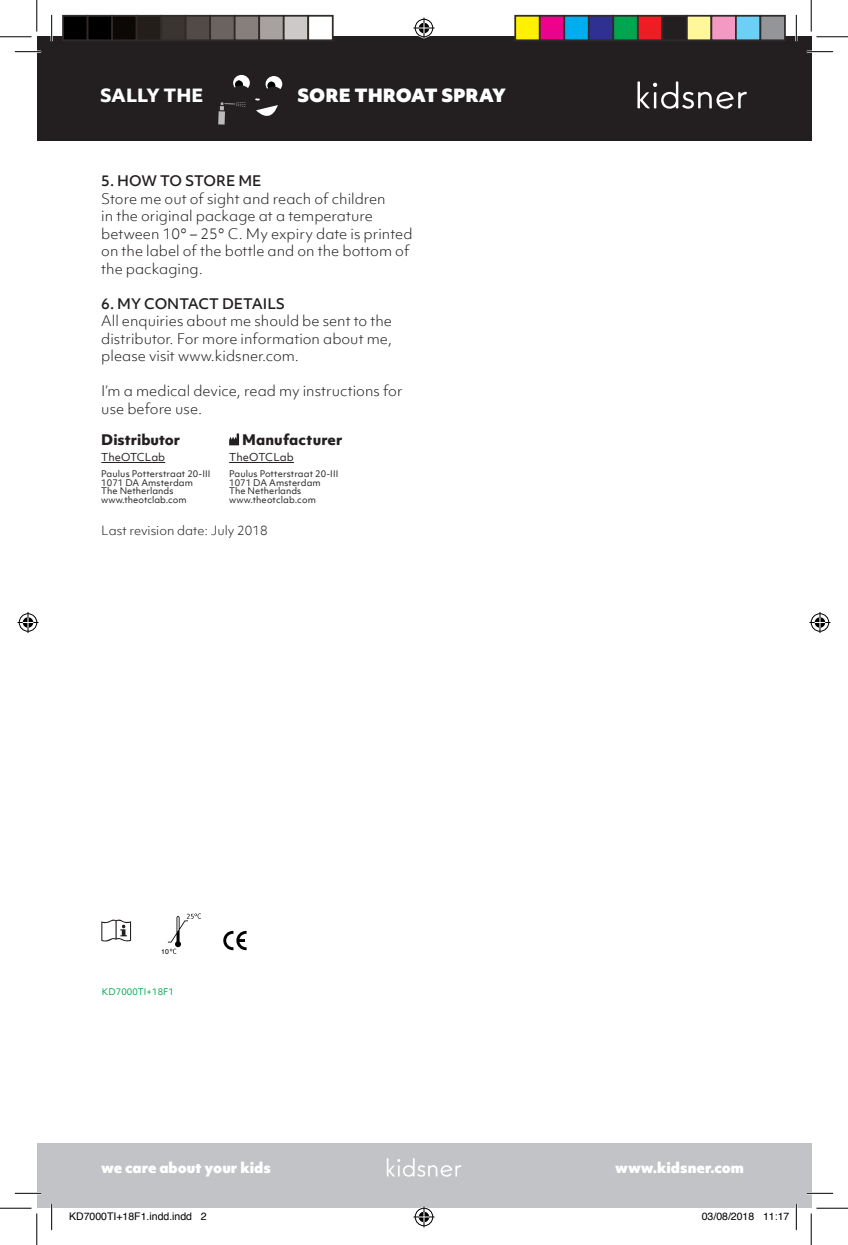
<style>
.page{position:relative;width:848px;height:1245px;background:#fff}
.page>*{position:absolute;margin:0;border:0;box-sizing:border-box;transform-origin:0 0}
.t1{font:900 17.5px "Objektiv Mk 1";color:#fff}
.t2{font:800 17.5px "Objektiv Mk 1";color:#fff}
.t3{font:300 14px/17.5px "Objektiv Mk 1";color:#231f20}
.t4{font:900 14px "Objektiv Mk 1";color:#fff}
.t5{font:500 14px "Objektiv Mk 1";color:#231f20}
.t6{font:800 14px "Objektiv Mk 1";color:#231f20}
.t7{font:300 12.25px "Objektiv Mk 1";color:#231f20}
.t8{font:10.5px "Helvetica";color:#000}
.t9{font:10.5px "Objektiv Mk 1";color:#231f20}
.t10{font:8.75px "Objektiv Mk 1";letter-spacing:.01em;color:#231f20}
.t11{font:8.75px "Objektiv Mk 1";letter-spacing:.01em;color:#00a650}
.t12{font:7px "Helvetica";color:#000}
</style>
<div class="page">
<hr style="left:101px;top:462px;width:64px;height:1px;background:#231f20">
<hr style="left:229px;top:462px;width:65px;height:1px;background:#231f20">
<svg style="left:229px;top:433px;width:10px;height:12px"></svg>
<div style="left:37px;top:37px;width:774px;height:104px;background:#231f20"></div>
<svg style="left:637px;top:81px;width:109px;height:28px"></svg>
<div style="left:37px;top:1143px;width:774px;height:64px;background:#bcbdc0"></div>
<svg style="left:386px;top:1158px;width:75px;height:19px"></svg>
<svg style="left:101px;top:919px;width:30px;height:22px"></svg>
<svg style="left:223px;top:930px;width:23px;height:20px"></svg>
<svg style="left:168px;top:913px;width:33px;height:40px"></svg>
<svg style="left:265px;top:76px;width:17px;height:13px"></svg>
<svg style="left:233px;top:75px;width:17px;height:13px"></svg>
<div style="left:218px;top:111px;width:7px;height:14px;background:#bcbbbb"></div>
<svg style="left:220px;top:102px;width:25px;height:8px"></svg>
<svg style="left:255px;top:98px;width:23px;height:18px"></svg>
<hr style="left:15px;top:51px;width:26px;height:2px;background:#fff">
<hr style="left:806px;top:51px;width:26px;height:2px;background:#fff">
<hr style="left:15px;top:1191px;width:26px;height:3px;background:#fff">
<hr style="left:806px;top:1191px;width:26px;height:3px;background:#fff">
<hr style="left:51px;top:15px;width:2px;height:26px;background:#fff">
<hr style="left:51px;top:1203px;width:2px;height:26px;background:#fff">
<hr style="left:795px;top:15px;width:2px;height:26px;background:#fff">
<hr style="left:795px;top:1203px;width:2px;height:26px;background:#fff">
<svg style="left:15px;top:51px;width:26px;height:1px"></svg>
<svg style="left:806px;top:51px;width:26px;height:1px"></svg>
<svg style="left:15px;top:1192px;width:26px;height:1px"></svg>
<svg style="left:806px;top:1192px;width:26px;height:1px"></svg>
<svg style="left:51px;top:15px;width:1px;height:26px"></svg>
<svg style="left:51px;top:1203px;width:1px;height:26px"></svg>
<svg style="left:795px;top:15px;width:1px;height:26px"></svg>
<svg style="left:795px;top:1203px;width:1px;height:26px"></svg>
<hr style="left:0;top:36px;width:32px;height:1px;background:#000">
<hr style="left:816px;top:36px;width:31px;height:1px;background:#000">
<hr style="left:0;top:1207px;width:32px;height:1px;background:#000">
<hr style="left:816px;top:1207px;width:31px;height:1px;background:#000">
<hr style="left:36px;top:0;width:1px;height:31px;background:#000">
<hr style="left:36px;top:1213px;width:1px;height:31px;background:#000">
<hr style="left:810px;top:0;width:1px;height:31px;background:#000">
<hr style="left:810px;top:1213px;width:1px;height:31px;background:#000">
<svg style="left:413px;top:18px;width:21px;height:21px"></svg>
<svg style="left:413px;top:1206px;width:21px;height:21px"></svg>
<svg style="left:18px;top:612px;width:21px;height:21px"></svg>
<svg style="left:809px;top:612px;width:21px;height:21px"></svg>
<div style="left:63px;top:16px;width:25px;height:24px;background:#000"></div>
<div style="left:62px;top:15px;width:26px;height:26px;border:2px solid #302a28"></div>
<div style="left:88px;top:16px;width:24px;height:24px;background:#000"></div>
<div style="left:87px;top:15px;width:26px;height:26px;border:2px solid #302a28"></div>
<div style="left:112px;top:16px;width:25px;height:24px;background:#0c0806"></div>
<div style="left:111px;top:15px;width:26px;height:26px;border:2px solid #302a28"></div>
<div style="left:137px;top:16px;width:24px;height:24px;background:#241e1b"></div>
<div style="left:136px;top:15px;width:26px;height:26px;border:2px solid #302a28"></div>
<div style="left:161px;top:16px;width:25px;height:24px;background:#3b3532"></div>
<div style="left:160px;top:15px;width:26px;height:26px;border:2px solid #302a28"></div>
<div style="left:186px;top:16px;width:24px;height:24px;background:#524a47"></div>
<div style="left:185px;top:15px;width:26px;height:26px;border:2px solid #302a28"></div>
<div style="left:210px;top:16px;width:25px;height:24px;background:#6b6360"></div>
<div style="left:209px;top:15px;width:26px;height:26px;border:2px solid #302a28"></div>
<div style="left:235px;top:16px;width:24px;height:24px;background:#867f7c"></div>
<div style="left:234px;top:15px;width:26px;height:26px;border:2px solid #302a28"></div>
<div style="left:259px;top:16px;width:25px;height:24px;background:#a7a2a0"></div>
<div style="left:258px;top:15px;width:26px;height:26px;border:2px solid #302a28"></div>
<div style="left:284px;top:16px;width:24px;height:24px;background:#cdc9c8"></div>
<div style="left:283px;top:15px;width:26px;height:26px;border:2px solid #302a28"></div>
<div style="left:308px;top:16px;width:25px;height:24px;background:#fff"></div>
<div style="left:307px;top:15px;width:26px;height:26px;border:2px solid #302a28"></div>
<div style="left:515px;top:16px;width:24px;height:24px;background:#fff101"></div>
<div style="left:514px;top:15px;width:26px;height:26px;border:2px solid #302a28"></div>
<div style="left:539px;top:16px;width:25px;height:24px;background:#ed028c"></div>
<div style="left:538px;top:15px;width:27px;height:26px;border:2px solid #302a28"></div>
<div style="left:564px;top:16px;width:24px;height:24px;background:#00aeef"></div>
<div style="left:563px;top:15px;width:26px;height:26px;border:2px solid #302a28"></div>
<div style="left:588px;top:16px;width:25px;height:24px;background:#2e3092"></div>
<div style="left:587px;top:15px;width:27px;height:26px;border:2px solid #302a28"></div>
<div style="left:613px;top:16px;width:24px;height:24px;background:#00a54f"></div>
<div style="left:612px;top:15px;width:26px;height:26px;border:2px solid #302a28"></div>
<div style="left:637px;top:16px;width:25px;height:24px;background:#ee1d23"></div>
<div style="left:636px;top:15px;width:27px;height:26px;border:2px solid #302a28"></div>
<div style="left:662px;top:16px;width:24px;height:24px;background:#231f20"></div>
<div style="left:661px;top:15px;width:26px;height:26px;border:2px solid #302a28"></div>
<div style="left:686px;top:16px;width:25px;height:24px;background:#fff79a"></div>
<div style="left:685px;top:15px;width:27px;height:26px;border:2px solid #302a28"></div>
<div style="left:711px;top:16px;width:24px;height:24px;background:#f499c2"></div>
<div style="left:710px;top:15px;width:26px;height:26px;border:2px solid #302a28"></div>
<div style="left:735px;top:16px;width:25px;height:24px;background:#6bcff6"></div>
<div style="left:734px;top:15px;width:27px;height:26px;border:2px solid #302a28"></div>
<div style="left:760px;top:16px;width:24px;height:24px;background:#939598"></div>
<div style="left:759px;top:15px;width:26px;height:26px;border:2px solid #302a28"></div>
<p class="t2" style="left:100px;top:83px;width:105px">SALLY THE</p>
<p class="t1" style="left:297px;top:83px;width:210px">SORE THROAT SPRAY</p>
<p class="t5" style="left:101px;top:171px;width:162px">5. HOW TO STORE ME</p>
<p class="t3" style="left:101px;top:190px;width:313px">Store me out of sight and reach of children<br>in the original package at a temperature between 10° – 25° C. My expiry date is printed on the label of the bottle and on the bottom of</p>
<p class="t3" style="left:101px;top:260px;width:103px">the packaging.</p>
<p class="t5" style="left:101px;top:294px;width:185px">6. MY CONTACT DETAILS</p>
<p class="t3" style="left:101px;top:312px;width:292px;text-align:justify">All enquiries about me should be sent to the distributor. For more information about me, please visit www.kidsner.com.</p>
<p class="t3" style="left:101px;top:382px;width:303px">I’m a medical device, read my instructions for use before use.</p>
<p class="t6" style="left:101px;top:430px;width:80px">Distributor</p>
<p class="t6" style="left:242px;top:430px;width:102px">Manufacturer</p>
<p class="t9" style="left:101px;top:450px;width:65px">TheOTCLab</p>
<p class="t9" style="left:229px;top:450px;width:66px">TheOTCLab</p>
<p class="t10" style="left:101px;top:467px;width:111px">Paulus Potterstraat 20-III</p>
<p class="t10" style="left:229px;top:467px;width:111px">Paulus Potterstraat 20-III</p>
<p class="t10" style="left:101px;top:476px;width:93px">1071 DA Amsterdam</p>
<p class="t10" style="left:229px;top:476px;width:93px">1071 DA Amsterdam</p>
<p class="t10" style="left:101px;top:485px;width:74px">The Netherlands</p>
<p class="t10" style="left:229px;top:485px;width:74px">The Netherlands</p>
<p class="t10" style="left:101px;top:494px;width:87px">www.theotclab.com</p>
<p class="t10" style="left:229px;top:494px;width:88px">www.theotclab.com</p>
<p class="t7" style="left:101px;top:521px;width:168px">Last revision date: July 2018</p>
<p class="t12" style="left:161px;top:946px;width:9px">10</p>
<p class="t11" style="left:102px;top:985px;width:74px">KD7000TI+18F1</p>
<p class="t4" style="left:101px;top:1157px;width:171px">we care about your kids</p>
<p class="t4" style="left:615px;top:1157px;width:130px">www.kidsner.com</p>
<p class="t8" style="left:69px;top:1207px;width:139px">KD7000TI+18F1.indd.indd 2</p>
<p class="t8" style="left:701px;top:1207px;width:89px">03/08/2018 11:17</p>
</div>
